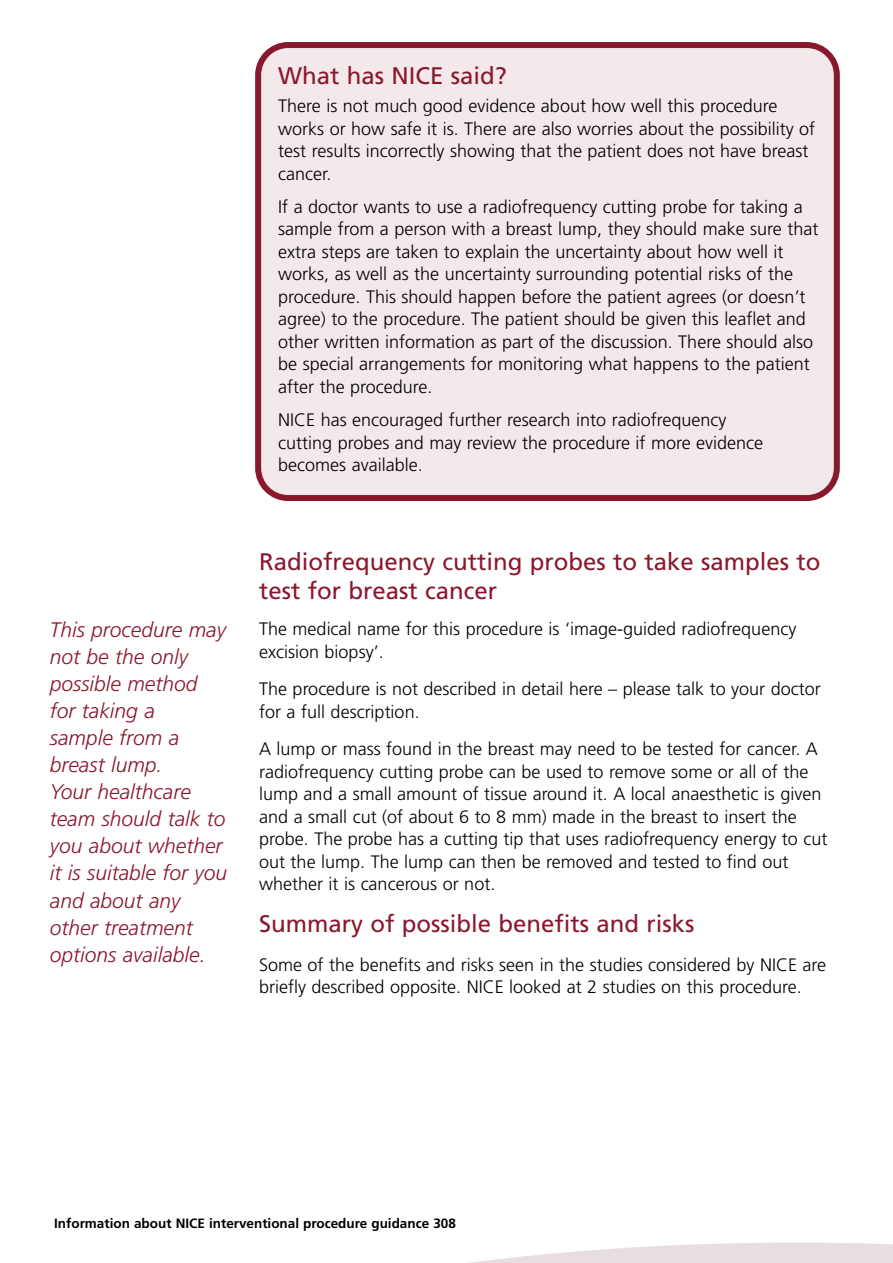
<style>
.page{position:relative;width:893px;height:1263px;background:#fff}
.page>*{position:absolute;margin:0;border:0;box-sizing:border-box;transform-origin:0 0}
.t1{font:24px/28.5px "Frutiger";color:#8a182d}
.t2{font:italic 300 21px/27px "Frutiger";color:#8a182d}
.t3{font:300 18px/22.5px "Frutiger";color:#000}
.t4{font:700 13.5px "Frutiger";color:#000}
</style>
<div class="page">
<svg style="left:469px;top:1242px;width:424px;height:21px"></svg>
<div style="left:255px;top:42px;width:585px;height:459px;background:#f3e8ea"></div>
<p class="t2" style="left:50px;top:618px;width:179px">This procedure may not be the only possible method for taking a<br>sample from a breast lump.<br>Your healthcare team should talk to you about whether it is suitable for you and about any other treatment options available.</p>
<h1 class="t1" style="left:278px;top:63px;width:230px">What has NICE said?</h1>
<p class="t3" style="left:278px;top:96px;width:539px">There is not much good evidence about how well this procedure works or how safe it is. There are also worries about the possibility of test results incorrectly showing that the patient does not have breast cancer.</p>
<p class="t3" style="left:278px;top:197px;width:542px">If a doctor wants to use a radiofrequency cutting probe for taking a sample from a person with a breast lump, they should make sure that extra steps are taken to explain the uncertainty about how well it works, as well as the uncertainty surrounding potential risks of the procedure. This should happen before the patient agrees (or doesn’t agree) to the procedure. The patient should be given this leaflet and other written information as part of the discussion. There should also be special arrangements for monitoring what happens to the patient after the procedure.</p>
<p class="t3" style="left:278px;top:410px;width:486px">NICE has encouraged further research into radiofrequency cutting probes and may review the procedure if more evidence becomes available.</p>
<h1 class="t1" style="left:259px;top:549px;width:563px">Radiofrequency cutting probes to take samples to test for breast cancer</h1>
<p class="t3" style="left:259px;top:619px;width:539px">The medical name for this procedure is ‘image-guided radiofrequency excision biopsy’.</p>
<p class="t3" style="left:259px;top:679px;width:563px">The procedure is not described in detail here – please talk to your doctor for a full description.</p>
<p class="t3" style="left:259px;top:739px;width:570px">A lump or mass found in the breast may need to be tested for cancer. A radiofrequency cutting probe can be used to remove some or all of the lump and a small amount of tissue around it. A local anaesthetic is given and a small cut (of about 6 to 8 mm) made in the breast to insert the probe. The probe has a cutting tip that uses radiofrequency energy to cut out the lump. The lump can then be removed and tested to find out whether it is cancerous or not.</p>
<h1 class="t1" style="left:259px;top:911px;width:437px">Summary of possible benefits and risks</h1>
<p class="t3" style="left:259px;top:955px;width:569px">Some of the benefits and risks seen in the studies considered by NICE are briefly described opposite. NICE looked at 2 studies on this procedure.</p>
<p class="t4" style="left:54px;top:1218px;width:403px">Information about NICE interventional procedure guidance 308</p>
</div>
